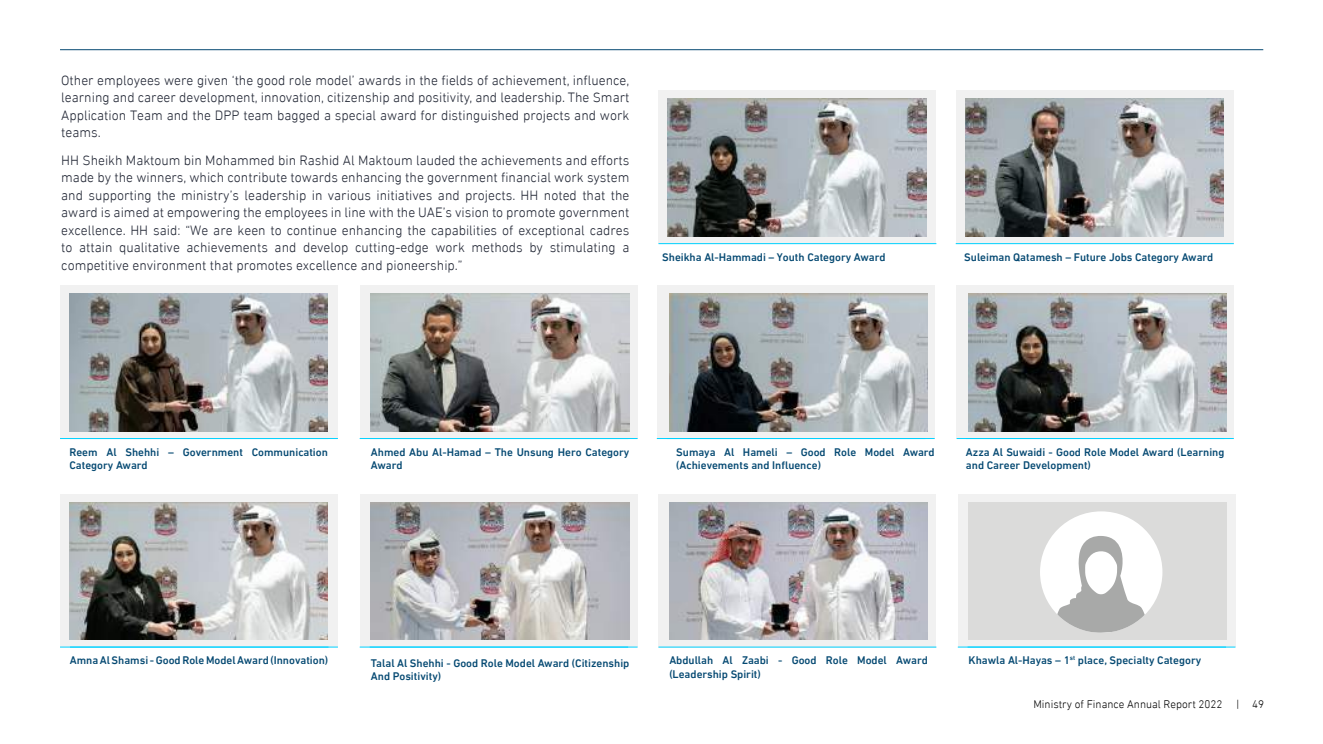
<style>
.page{position:relative;width:1323px;height:744px;background:#fff}
.page>*{position:absolute;margin:0;border:0;box-sizing:border-box;transform-origin:0 0}
.t1{font:300 13.75px/17.5px "DIN Next LT Arabic";color:#202533;text-align:justify}
.t2{font:500 11.25px/13.5px "DIN Next LT Arabic";color:#054972}
.t3{font:300 11.25px "DIN Next LT Arabic";color:#000}
</style>
<div class="page">
<div style="left:658px;top:91px;width:278px;height:153px;background:#f1f1f1"></div>
<img style="left:668px;top:99px;width:258px;height:137px">
<hr style="left:658px;top:243px;width:278px;height:1px;background:#00d1ff">
<div style="left:955px;top:91px;width:278px;height:153px;background:#f1f1f1"></div>
<img style="left:965px;top:99px;width:258px;height:137px">
<hr style="left:955px;top:243px;width:278px;height:1px;background:#00d1ff">
<svg style="left:60px;top:286px;width:278px;height:152px"></svg>
<hr style="left:60px;top:438px;width:278px;height:1px;background:#00d1ff">
<div style="left:360px;top:286px;width:277px;height:153px;background:#f1f1f1"></div>
<img style="left:371px;top:294px;width:258px;height:137px">
<hr style="left:360px;top:438px;width:277px;height:1px;background:#00d1ff">
<div style="left:657px;top:286px;width:277px;height:152px;background:#f1f1f1"></div>
<img style="left:669px;top:294px;width:258px;height:137px">
<div style="left:956px;top:286px;width:277px;height:152px;background:#f1f1f1"></div>
<img style="left:968px;top:294px;width:258px;height:137px">
<hr style="left:657px;top:438px;width:277px;height:1px;background:#00d1ff">
<hr style="left:956px;top:438px;width:277px;height:1px;background:#00d1ff">
<div style="left:60px;top:494px;width:278px;height:153px;background:#f1f1f1"></div>
<img style="left:69px;top:502px;width:259px;height:138px">
<div style="left:360px;top:494px;width:277px;height:153px;background:#f1f1f1"></div>
<img style="left:371px;top:502px;width:258px;height:138px">
<hr style="left:60px;top:647px;width:278px;height:1px;background:#00d1ff">
<hr style="left:360px;top:647px;width:277px;height:1px;background:#00d1ff">
<div style="left:957px;top:494px;width:278px;height:153px;background:#f1f1f1"></div>
<div style="left:968px;top:502px;width:259px;height:138px;background:#dbdbda"></div>
<div style="left:1040px;top:511px;width:122px;height:122px;background:#fff;border-radius:50%"></div>
<svg style="left:1054px;top:536px;width:91px;height:97px"></svg>
<hr style="left:957px;top:647px;width:278px;height:1px;background:#00d1ff">
<div style="left:658px;top:494px;width:278px;height:153px;background:#f1f1f1"></div>
<img style="left:669px;top:502px;width:258px;height:138px">
<hr style="left:658px;top:647px;width:278px;height:1px;background:#00d1ff">
<hr style="left:60px;top:49px;width:1203px;height:1px;background:#054972">
<p class="t1" style="left:61px;top:71px;width:569px">Other employees were given ‘the good role model’ awards in the fields of achievement, influence, learning and career development, innovation, citizenship and positivity, and leadership. The Smart Application Team and the DPP team bagged a special award for distinguished projects and work teams.</p>
<p class="t1" style="left:61px;top:151px;width:569px">HH Sheikh Maktoum bin Mohammed bin Rashid Al Maktoum lauded the achievements and efforts made by the winners, which contribute towards enhancing the government financial work system and supporting the ministry’s leadership in various initiatives and projects. HH noted that the award is aimed at empowering the employees in line with the UAE’s vision to promote government excellence. HH said: “We are keen to continue enhancing the capabilities of exceptional cadres to attain qualitative achievements and develop cutting-edge work methods by stimulating a competitive environment that promotes excellence and pioneership.”</p>
<p class="t2" style="left:662px;top:250px;width:225px">Sheikha Al-Hammadi – Youth Category Award</p>
<p class="t2" style="left:964px;top:250px;width:250px">Suleiman Qatamesh – Future Jobs Category Award</p>
<p class="t2" style="left:69px;top:445px;width:260px">Reem Al Shehhi – Government Communication<br>Category Award</p>
<p class="t2" style="left:371px;top:445px;width:260px">Ahmed Abu Al-Hamad – The Unsung Hero Category<br>Award</p>
<p class="t2" style="left:676px;top:445px;width:260px">Sumaya Al Hameli – Good Role Model Award (Achievements and Influence)</p>
<p class="t2" style="left:966px;top:445px;width:260px">Azza Al Suwaidi - Good Role Model Award (Learning and Career Development)</p>
<p class="t2" style="left:70px;top:653px;width:260px">Amna Al Shamsi - Good Role Model Award (Innovation)</p>
<p class="t2" style="left:371px;top:656px;width:260px">Talal Al Shehhi - Good Role Model Award (Citizenship<br>And Positivity)</p>
<p class="t2" style="left:968px;top:653px;width:234px">Khawla Al-Hayas – 1<sup>st</sup> place, Specialty Category</p>
<p class="t2" style="left:669px;top:653px;width:260px">Abdullah Al Zaabi - Good Role Model Award (Leadership Spirit)</p>
<p class="t3" style="left:1033px;top:698px;width:232px">Ministry of Finance Annual Report 2022 | 49</p>
</div>
